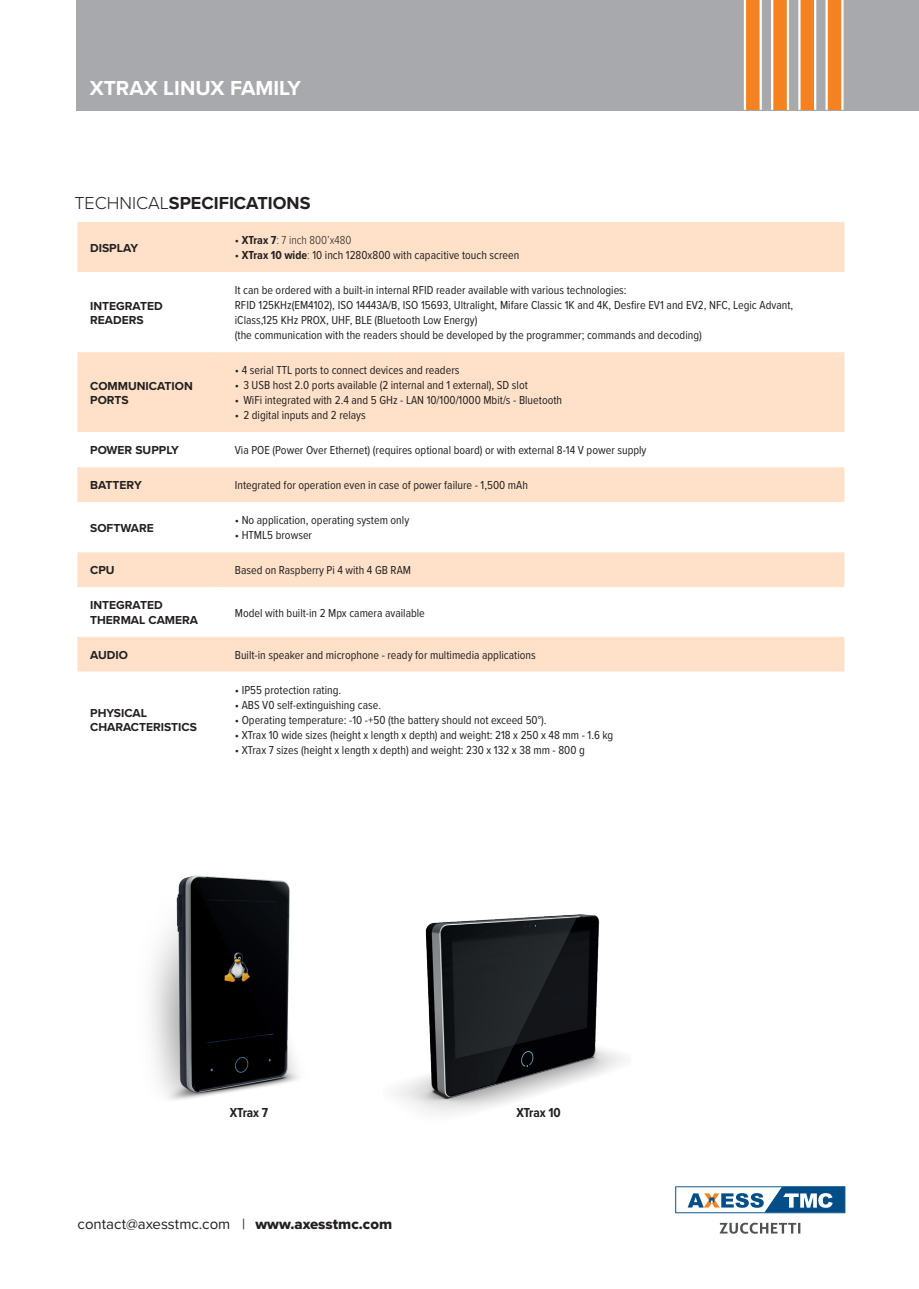
<style>
.page{position:relative;width:919px;height:1289px;background:#fff}
.page>*{position:absolute;margin:0;border:0;box-sizing:border-box;transform-origin:0 0}
.t1{font:700 21px "Proxima Nova";color:#fff}
.t2{font:700 18px "Proxima Nova";color:#231f20}
.t3{font:15px "Proxima Nova";color:#231f20}
.t4{font:700 13.5px "Proxima Nova Cond";letter-spacing:-.01em;color:#231f20}
.t5{font:12px/15px "Proxima Nova Cond";color:#231f20}
.t6{font:700 12px/14.4px "Proxima Nova";color:#231f20}
.t7{font:300 12px "Proxima Nova Cond";color:#231f20}
.s1{font-weight:300}
.s2{font-weight:400}
.s3{font-weight:700}
.s4{font-family:"Proxima Nova Extrabld"}
</style>
<div class="page">
<div style="left:77px;top:0;width:841px;height:110px;background:#a8a9ad"></div>
<svg style="left:743px;top:0;width:18px;height:110px"></svg>
<div style="left:746px;top:0;width:13px;height:110px;background:#f58220"></div>
<div style="left:771px;top:0;width:18px;height:110px;background:linear-gradient(to bottom,#fff,#fff)"></div>
<div style="left:773px;top:0;width:13px;height:110px;background:#f58220"></div>
<div style="left:798px;top:0;width:18px;height:110px;background:#fefaf7"></div>
<div style="left:800px;top:0;width:14px;height:110px;background:#f58220"></div>
<div style="left:825px;top:0;width:18px;height:110px;background:linear-gradient(to bottom,#fbd9bb,#fbd9bb)"></div>
<div style="left:827px;top:0;width:14px;height:110px;background:#f58220"></div>
<div style="left:77px;top:222px;width:767px;height:449px;background:#fee1c8"></div>
<svg style="left:77px;top:272px;width:767px;height:364px"></svg>
<hr style="left:221px;top:272px;width:2px;height:80px;background:#fff">
<hr style="left:221px;top:432px;width:2px;height:35px;background:#fff">
<hr style="left:221px;top:502px;width:2px;height:50px;background:#fff">
<hr style="left:221px;top:587px;width:2px;height:49px;background:#fff">
<svg style="left:675px;top:1186px;width:170px;height:27px"></svg>
<svg style="left:719px;top:1222px;width:81px;height:11px"></svg>
<img style="left:151px;top:875px;width:148px;height:225px">
<img style="left:395px;top:914px;width:229px;height:200px">
<h1 class="t1" style="left:90px;top:72px;width:213px">XTRAX LINUX FAMILY</h1>
<h2 class="t2" style="left:74px;top:190px;width:237px"><span class="s1">TECHNICAL</span>SPECIFICATIONS</h2>
<p class="t6" style="left:90px;top:240px;width:50px">DISPLAY</p>
<p class="t6" style="left:90px;top:298px;width:74px">INTEGRATED<br>READERS</p>
<p class="t6" style="left:90px;top:378px;width:104px">COMMUNICATION<br>PORTS</p>
<p class="t7" style="left:235px;top:231px;width:118px"><span class="s2">•</span> <span class="s3">XTrax 7</span>: 7 inch 800’x480</p>
<p class="t5" style="left:235px;top:247px;width:286px">• <span class="s3">XTrax 10 wide</span><span class="s1">:</span> 10 inch 1280x800 with capacitive touch screen</p>
<p class="t5" style="left:235px;top:282px;width:560px">It can be ordered with a built-in internal RFID reader available with various technologies:<br>RFID 125KHz(EM4102), ISO 14443A/B, ISO 15693, Ultralight, Mifare Classic 1K and 4K, Desfire EV1 and EV2, NFC, Legic Advant, iClass,125 KHz PROX, UHF, BLE (Bluetooth Low Energy)<br>(the communication with the readers should be developed by the programmer; commands and decoding)</p>
<p class="t5" style="left:235px;top:362px;width:226px">• 4 serial TTL ports to connect devices and readers</p>
<p class="t5" style="left:235px;top:377px;width:294px">• 3 USB host 2.0 ports available (2 internal and 1 external), SD slot</p>
<p class="t5" style="left:235px;top:392px;width:329px">• WiFi integrated with 2.4 and 5 GHz - LAN 10/100/1000 Mbit/s - Bluetooth</p>
<p class="t5" style="left:235px;top:407px;width:132px">• 2 digital inputs and 2 relays</p>
<p class="t6" style="left:90px;top:443px;width:90px">POWER SUPPLY</p>
<p class="t5" style="left:235px;top:442px;width:413px">Via POE (Power Over Ethernet) (requires optional board) or with external 8-14 V power supply</p>
<p class="t6" style="left:90px;top:478px;width:53px">BATTERY</p>
<p class="t5" style="left:235px;top:477px;width:294px">Integrated for operation even in case of power failure - 1,500 mAh</p>
<p class="t6" style="left:90px;top:520px;width:65px">SOFTWARE</p>
<p class="t5" style="left:235px;top:512px;width:176px">• No application, operating system only</p>
<p class="t5" style="left:235px;top:527px;width:79px">• HTML5 browser</p>
<p class="t6" style="left:90px;top:563px;width:26px">CPU</p>
<p class="t5" style="left:235px;top:562px;width:178px">Based on Raspberry Pi 4 with 4 GB RAM</p>
<p class="t6" style="left:90px;top:598px;width:109px">INTEGRATED<br>THERMAL CAMERA</p>
<p class="t5" style="left:235px;top:604px;width:191px">Model with built-in 2 Mpx camera available</p>
<p class="t6" style="left:90px;top:647px;width:39px">AUDIO</p>
<p class="t5" style="left:235px;top:647px;width:302px">Built-in speaker and microphone - ready for multimedia applications</p>
<p class="t6" style="left:90px;top:705px;width:108px">PHYSICAL<br>CHARACTERISTICS</p>
<p class="t5" style="left:235px;top:682px;width:108px">• IP55 protection rating.</p>
<p class="t5" style="left:235px;top:697px;width:148px">• ABS V0 self-extinguishing case.</p>
<p class="t5" style="left:235px;top:712px;width:313px">• Operating temperature: -10 -+50 (the battery should not exceed 50°).</p>
<p class="t5" style="left:235px;top:727px;width:380px">• XTrax 10 wide sizes (height x length x depth) and weight: 218 x 250 x 48 mm - 1.6 kg</p>
<p class="t5" style="left:235px;top:742px;width:351px">• XTrax 7 sizes (height x length x depth) and weight: 230 x 132 x 38 mm - 800 g</p>
<p class="t4" style="left:230px;top:1102px;width:40px">XTrax 7</p>
<p class="t4" style="left:516px;top:1102px;width:46px">XTrax 10</p>
<p class="t3" style="left:78px;top:1213px;width:316px">contact@axesstmc.com | <span class="s4">www.axesstmc.com</span></p>
</div>
